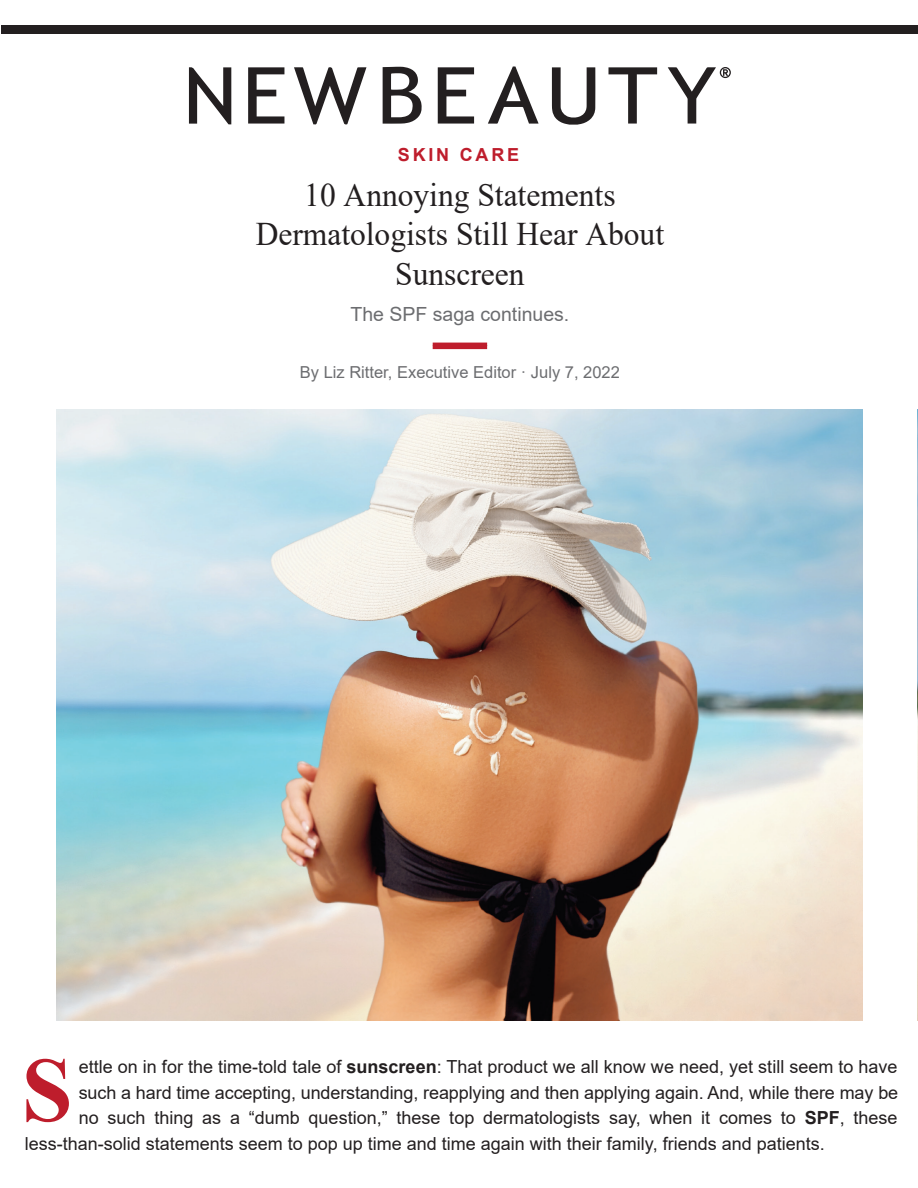
<style>
.page{position:relative;width:918px;height:1188px;background:#fff}
.page>*{position:absolute;margin:0;border:0;box-sizing:border-box;transform-origin:0 0}
.t1{font:700 91.5px "Times New Roman";color:#be1d2c}
.t2{font:33px/39.6px "Times New Roman";color:#231f20;text-align:center;scale:.95 1}
.t3{font:19.5px "Arial";color:#6c6d70}
.t4{font:18px "Arial";color:#231f20}
.t5{font:700 18px "Arial";letter-spacing:.155em;color:#be1d2c}
.t6{font:16.5px "Arial";color:#6c6d70}
.s1{font-weight:700}
</style>
<div class="page">
<svg style="left:189px;top:67px;width:42px;height:57px"></svg>
<svg style="left:552px;top:67px;width:43px;height:58px"></svg>
<svg style="left:488px;top:67px;width:51px;height:57px"></svg>
<svg style="left:294px;top:67px;width:72px;height:58px"></svg>
<svg style="left:383px;top:67px;width:39px;height:57px"></svg>
<svg style="left:438px;top:67px;width:36px;height:57px"></svg>
<svg style="left:248px;top:67px;width:36px;height:57px"></svg>
<svg style="left:609px;top:67px;width:48px;height:57px"></svg>
<svg style="left:668px;top:67px;width:63px;height:57px"></svg>
<div style="left:433px;top:343px;width:54px;height:6px;background:#be1d2c"></div>
<div style="left:1px;top:25px;width:917px;height:9px;background:#231f20"></div>
<img style="left:56px;top:409px;width:807px;height:611px">
<p class="t5" style="left:398px;top:142px;width:123px">SKIN CARE</p>
<h2 class="t2" style="left:256px;top:174px;width:431px">10 Annoying Statements<br>Dermatologists Still Hear About<br>Sunscreen</h2>
<p class="t3" style="left:350px;top:301px;width:220px">The SPF saga continues.</p>
<p class="t6" style="left:300px;top:361px;width:322px">By Liz Ritter, Executive Editor · July 7, 2022</p>
<h1 class="t1" style="left:22px;top:1024px;width:52px">S</h1>
<p class="t4" style="left:79px;top:1054px;width:820px">ettle on in for the time-told tale of <span class="s1">sunscreen</span>: That product we all know we need, yet still seem to have</p>
<p class="t4" style="left:79px;top:1080px;width:821px">such a hard time accepting, understanding, reapplying and then applying again. And, while there may be</p>
<p class="t4" style="left:79px;top:1105px;width:820px">no such thing as a “dumb question,” these top dermatologists say, when it comes to <span class="s1">SPF</span>, these</p>
<p class="t4" style="left:25px;top:1131px;width:802px">less-than-solid statements seem to pop up time and time again with their family, friends and patients.</p>
</div>
